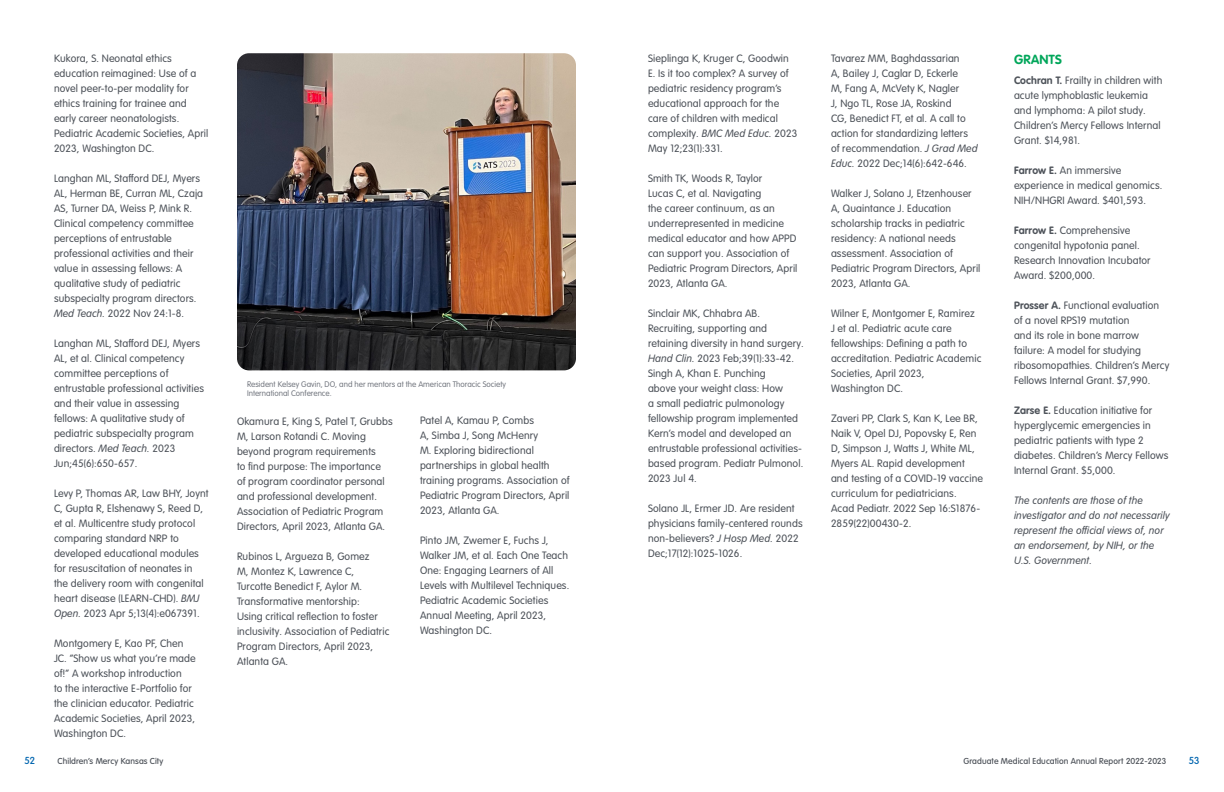
<style>
.page{position:relative;width:1224px;height:792px;background:#fff}
.page>*{position:absolute;margin:0;border:0;box-sizing:border-box;transform-origin:0 0}
.Story_Subtitles{font:700 13px "VAG Rounded Next";letter-spacing:.02em;color:#00a65a}
.Body_Copy{font:10.5px/15px "VAG Rounded Next";letter-spacing:.01em;color:#4e535a}
.Body_Copy-2{font:italic 10.5px/15px "VAG Rounded Next";letter-spacing:.01em;color:#4e535a}
.t1{font:500 10px "VAG Rounded Next";color:#0165af}
.t2{font:500 8.5px "VAG Rounded Next";letter-spacing:.01em;color:#4e535a}
.t3{font:8px/9.6px "VAG Rounded Next";color:#777b83}
.s1{font-style:italic}
.s2{font-weight:700}
</style>
<div class="page">
<img style="left:237px;top:53px;width:339px;height:317px">
<p class="Body_Copy" style="left:54px;top:51px;width:156px">Kukora, S. Neonatal ethics education reimagined: Use of a novel peer-to-per modality for ethics training for trainee and early career neonatologists.<br>Pediatric Academic Societies, April<br>2023, Washington DC.</p>
<p class="Body_Copy" style="left:54px;top:171px;width:151px">Langhan ML, Stafford DEJ, Myers<br>AL, Herman BE, Curran ML, Czaja<br>AS, Turner DA, Weiss P, Mink R.<br>Clinical competency committee perceptions of entrustable professional activities and their value in assessing fellows: A qualitative study of pediatric subspecialty program directors.<br><span class="s1">Med Teach.</span> 2022 Nov 24:1-8.</p>
<p class="Body_Copy" style="left:54px;top:336px;width:152px">Langhan ML, Stafford DEJ, Myers<br>AL, et al. Clinical competency committee perceptions of entrustable professional activities and their value in assessing fellows: A qualitative study of pediatric subspecialty program directors. <span class="s1">Med Teach.</span> 2023<br>Jun;45(6):650-657.</p>
<p class="Body_Copy" style="left:54px;top:486px;width:156px">Levy P, Thomas AR, Law BHY, Joynt<br>C, Gupta R, Elshenawy S, Reed D, et al. Multicentre study protocol comparing standard NRP to developed educational modules for resuscitation of neonates in the delivery room with congenital heart disease (LEARN-CHD). <span class="s1">BMJ<br>Open.</span> 2023 Apr 5;13(4):e067391.</p>
<p class="Body_Copy" style="left:54px;top:636px;width:143px">Montgomery E, Kao PF, Chen<br>JC. “Show us what you’re made of!” A workshop introduction<br>to the interactive E-Portfolio for the clinician educator. Pediatric<br>Academic Societies, April 2023,<br>Washington DC.</p>
<p class="t3" style="left:247px;top:379px;width:261px">Resident Kelsey Gavin, DO, and her mentors at the American Thoracic Society<br>International Conference.</p>
<p class="Body_Copy" style="left:237px;top:414px;width:157px">Okamura E, King S, Patel T, Grubbs<br>M, Larson Rotandi C. Moving beyond program requirements<br>to find purpose: The importance<br>of program coordinator personal and professional development.<br>Association of Pediatric Program<br>Directors, April 2023, Atlanta GA.</p>
<p class="Body_Copy" style="left:237px;top:549px;width:154px">Rubinos L, Argueza B, Gomez<br>M, Montez K, Lawrence C,<br>Turcotte Benedict F, Aylor M.<br>Transformative mentorship:<br>Using critical reflection to foster inclusivity. Association of Pediatric<br>Program Directors, April 2023,<br>Atlanta GA.</p>
<p class="Body_Copy" style="left:420px;top:414px;width:151px">Patel A, Kamau P, Combs<br>A, Simba J, Song McHenry<br>M. Exploring bidirectional partnerships in global health training programs. Association of<br>Pediatric Program Directors, April<br>2023, Atlanta GA.</p>
<p class="Body_Copy" style="left:420px;top:534px;width:151px">Pinto JM, Zwemer E, Fuchs J,<br>Walker JM, et al. Each One Teach<br>One: Engaging Learners of All<br>Levels with Multilevel Techniques.<br>Pediatric Academic Societies<br>Annual Meeting, April 2023,<br>Washington DC.</p>
<p class="Body_Copy" style="left:648px;top:51px;width:151px">Sieplinga K, Kruger C, Goodwin<br>E. Is it too complex? A survey of pediatric residency program’s educational approach for the care of children with medical complexity. <span class="s1">BMC Med Educ.</span> 2023<br>May 12;23(1):331.</p>
<p class="Body_Copy" style="left:648px;top:171px;width:151px">Smith TK, Woods R, Taylor<br>Lucas C, et al. Navigating<br>the career continuum, as an underrepresented in medicine medical educator and how APPD can support you. Association of<br>Pediatric Program Directors, April<br>2023, Atlanta GA.</p>
<p class="Body_Copy" style="left:648px;top:306px;width:157px">Sinclair MK, Chhabra AB.<br>Recruiting, supporting and retaining diversity in hand surgery.<br><span class="s1">Hand Clin.</span> 2023 Feb;39(1):33-42.</p>
<p class="Body_Copy" style="left:648px;top:366px;width:157px">Singh A, Khan E. Punching<br>above your weight class: How<br>a small pediatric pulmonology fellowship program implemented<br>Kern’s model and developed an entrustable professional activities&shy;based program. Pediatr Pulmonol.<br>2023 Jul 4.</p>
<p class="Body_Copy" style="left:648px;top:501px;width:156px">Solano JL, Ermer JD. Are resident physicians family-centered rounds non-believers? <span class="s1">J Hosp Med.</span> 2022<br>Dec;17(12):1025-1026.</p>
<p class="Body_Copy" style="left:831px;top:51px;width:148px">Tavarez MM, Baghdassarian<br>A, Bailey J, Caglar D, Eckerle<br>M, Fang A, McVety K, Nagler<br>J, Ngo TL, Rose JA, Roskind<br>CG, Benedict FT, et al. A call to action for standardizing letters of recommendation. <span class="s1">J Grad Med<br>Educ.</span> 2022 Dec;14(6):642-646.</p>
<p class="Body_Copy" style="left:831px;top:186px;width:151px">Walker J, Solano J, Etzenhouser<br>A, Quaintance J. Education scholarship tracks in pediatric residency: A national needs assessment. Association of<br>Pediatric Program Directors, April<br>2023, Atlanta GA.</p>
<p class="Body_Copy" style="left:831px;top:306px;width:152px">Wilner E, Montgomer E, Ramirez<br>J et al. Pediatric acute care fellowships: Defining a path to accreditation. Pediatric Academic<br>Societies, April 2023,<br>Washington DC.</p>
<p class="Body_Copy" style="left:831px;top:411px;width:154px">Zaveri PP, Clark S, Kan K, Lee BR,<br>Naik V, Opel DJ, Popovsky E, Ren<br>D, Simpson J, Watts J, White ML,<br>Myers AL. Rapid development and testing of a COVID-19 vaccine curriculum for pediatricians.<br>Acad Pediatr. 2022 Sep 16:S1876-<br>2859(22)00430-2.</p>
<p class="Story_Subtitles" style="left:1014px;top:51px;width:49px">GRANTS</p>
<p class="Body_Copy" style="left:1014px;top:73px;width:150px"><span class="s2">Cochran T.</span> Frailty in children with acute lymphoblastic leukemia and lymphoma: A pilot study.<br>Children’s Mercy Fellows Internal<br>Grant. $14,981.</p>
<p class="Body_Copy" style="left:1014px;top:163px;width:150px"><span class="s2">Farrow E.</span> An immersive experience in medical genomics.<br>NIH/NHGRI Award. $401,593.</p>
<p class="Body_Copy" style="left:1014px;top:223px;width:138px"><span class="s2">Farrow E.</span> Comprehensive congenital hypotonia panel.<br>Research Innovation Incubator<br>Award. $200,000.</p>
<p class="Body_Copy" style="left:1014px;top:298px;width:157px"><span class="s2">Prosser A.</span> Functional evaluation of a novel RPS19 mutation<br>and its role in bone marrow failure: A model for studying ribosomopathies. Children’s Mercy<br>Fellows Internal Grant. $7,990.</p>
<p class="Body_Copy" style="left:1014px;top:403px;width:156px"><span class="s2">Zarse E.</span> Education initiative for hyperglycemic emergencies in pediatric patients with type 2 diabetes. Children’s Mercy Fellows<br>Internal Grant. $5,000.</p>
<p class="Body_Copy-2" style="left:1014px;top:493px;width:157px">The contents are those of the investigator and do not necessarily represent the official views of, nor an endorsement, by NIH, or the<br>U.S. Government.</p>
<p class="t1" style="left:25px;top:754px;width:12px">52</p>
<p class="t2" style="left:58px;top:756px;width:107px">Children’s Mercy Kansas City</p>
<p class="t2" style="left:963px;top:756px;width:204px">Graduate Medical Education Annual Report 2022-2023</p>
<p class="t1" style="left:1189px;top:754px;width:12px">53</p>
</div>
